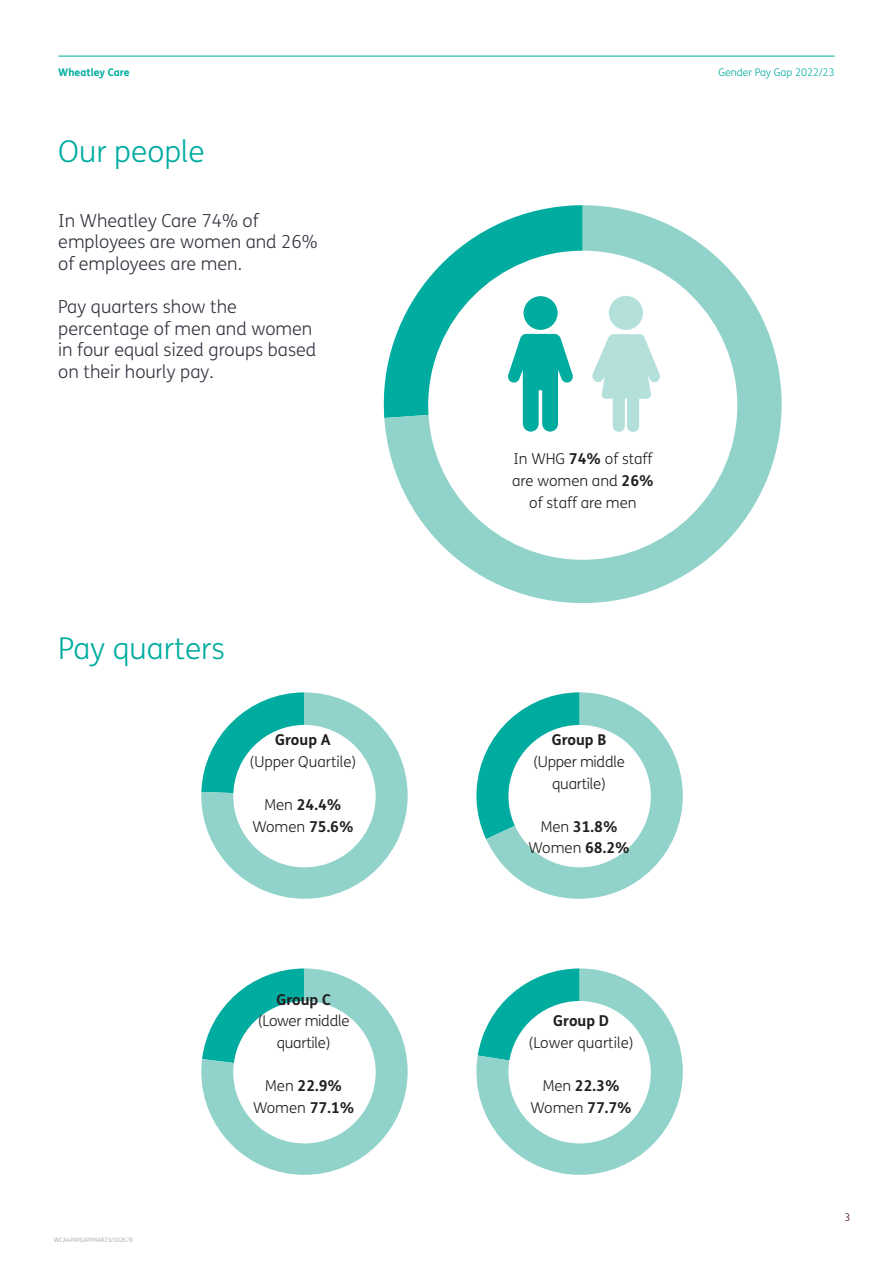
<style>
.page{position:relative;width:893px;height:1263px;background:#fff}
.page>*{position:absolute;margin:0;border:0;box-sizing:border-box;transform-origin:0 0}
.t1{font:300 30px "FS Me";color:#00aca0}
.t2{font:300 18px/21.6px "FS Me";color:#323640}
.t3{font:300 15px/21.6px "FS Me";color:#231f20;text-align:center}
.t4{font:300 15px/21.6px "FS Me";letter-spacing:-.02em;color:#231f20;text-align:center}
.t5{font:700 15px "FS Me";color:#231f20}
.t6{font:300 10.5px "FS Me";color:#00aca0}
.t7{font:700 10.5px "FS Me";color:#00aca0}
.t8{font:300 10.5px "FS Me";color:#4a0422}
.t9{font:300 6px "FS Me";letter-spacing:-.01em;color:#989ba3}
.s1{font-weight:700}
.s2{font-weight:300}
</style>
<div class="page">
<hr style="left:58px;top:56px;width:777px;height:1px;background:#00aca0">
<svg style="left:385px;top:205px;width:397px;height:398px;fill:#91d3cb"></svg>
<div style="left:428px;top:251px;width:309px;height:309px;background:#fff;border-radius:50%"></div>
<svg style="left:201px;top:692px;width:207px;height:207px;background:#70cac1"></svg>
<div style="left:233px;top:725px;width:143px;height:142px;background:#fff;border-radius:50%"></div>
<svg style="left:476px;top:692px;width:207px;height:207px"></svg>
<div style="left:508px;top:725px;width:143px;height:142px;background:#fff;border-radius:50%"></div>
<svg style="left:201px;top:968px;width:207px;height:207px"></svg>
<div style="left:233px;top:1001px;width:143px;height:142px;background:#fff;border-radius:50%"></div>
<svg style="left:476px;top:968px;width:207px;height:207px"></svg>
<div style="left:508px;top:1001px;width:143px;height:142px;background:#fff;border-radius:50%"></div>
<div style="left:609px;top:296px;width:34px;height:34px;background:#b4e0dc;border-radius:50%"></div>
<svg style="left:592px;top:334px;width:68px;height:98px"></svg>
<svg style="left:383px;top:205px;width:200px;height:227px"></svg>
<p class="t7" style="left:58px;top:65px;width:73px">Wheatley Care</p>
<p class="t1" style="left:58px;top:134px;width:148px">Our people</p>
<p class="t2" style="left:58px;top:210px;width:261px">In Wheatley Care 74% of employees are women and 26% of employees are men.</p>
<p class="t2" style="left:58px;top:297px;width:259px">Pay quarters show the percentage of men and women in four equal sized groups based on their hourly pay.</p>
<p class="t1" style="left:58px;top:631px;width:168px">Pay quarters</p>
<p class="t3" style="left:249px;top:730px;width:109px"><span class="s1">Group A<br></span>(Upper Quartile)</p>
<p class="t5" style="left:265px;top:795px;width:78px"><span class="s2">Men</span> 24.4%</p>
<p class="t3" style="left:252px;top:816px;width:103px">Women <span class="s1">75.6%</span></p>
<p class="t9" style="left:54px;top:1236px;width:81px">WCA4PAYGAP/MAR23/102678</p>
<p class="t4" style="left:258px;top:989px;width:93px"><span class="s1">Group C </span>(Lower middle quartile)</p>
<p class="t5" style="left:265px;top:1076px;width:78px"><span class="s2">Men</span> 22.9%</p>
<p class="t3" style="left:253px;top:1097px;width:103px">Women <span class="s1">77.1%</span></p>
<p class="t6" style="left:718px;top:66px;width:118px">Gender Pay Gap 2022/23</p>
<p class="t3" style="left:512px;top:449px;width:143px">In WHG <span class="s1">74%</span> of staff are women and <span class="s1">26% </span>of staff are men</p>
<p class="t4" style="left:533px;top:730px;width:93px"><span class="s1">Group B </span>(Upper middle quartile)</p>
<p class="t5" style="left:541px;top:817px;width:78px"><span class="s2">Men</span> 31.8%</p>
<p class="t3" style="left:528px;top:838px;width:103px">Women <span class="s1">68.2%</span></p>
<p class="t3" style="left:529px;top:1010px;width:107px"><span class="s1">Group D<br></span>(Lower quartile)</p>
<p class="t5" style="left:543px;top:1076px;width:78px"><span class="s2">Men</span> 22.3%</p>
<p class="t3" style="left:530px;top:1097px;width:103px">Women <span class="s1">77.7%</span></p>
<p class="t8" style="left:844px;top:1211px;width:8px">3</p>
</div>
